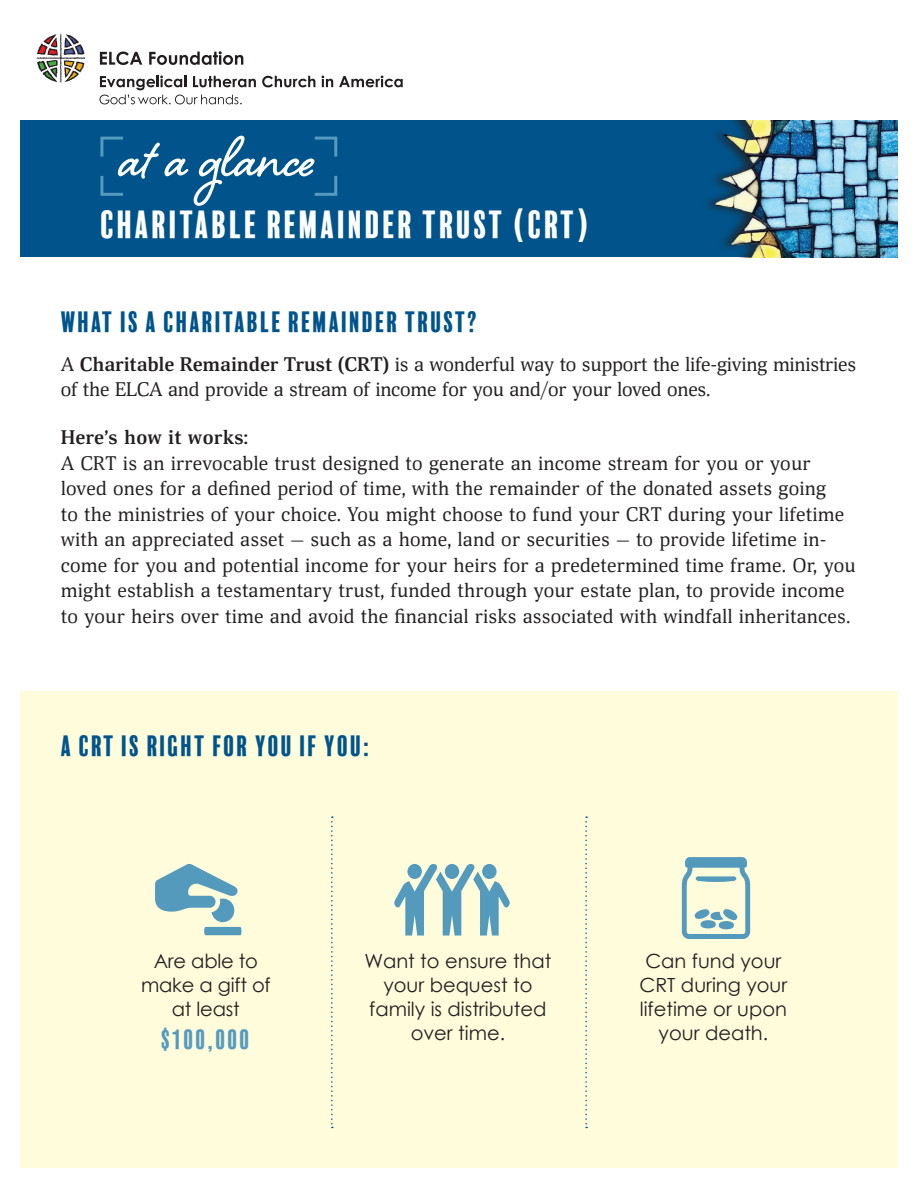
<style>
.page{position:relative;width:918px;height:1188px;background:#fff}
.page>*{position:absolute;margin:0;border:0;box-sizing:border-box;transform-origin:0 0}
.t1{font:700 72px "Shelby";letter-spacing:-.005em;color:#fff}
.t2{font:36px "Balboa Plus Fill";letter-spacing:.025em;color:#fff}
.t3{font:27px "Balboa Plus Fill";letter-spacing:.025em;color:#00548b}
.t4{font:25.5px "Balboa Plus Fill";letter-spacing:.03em;color:#569bbe}
.t5{font:19.5px/25.5px "Deca Serif";letter-spacing:.01em;color:#231f20}
.t6{font:19.5px/25.5px "Deca Serif";letter-spacing:-.01em;color:#231f20}
.t7{font:19.5px/24px "Century Gothic";color:#231f20;text-align:center}
.t8{font:700 19.5px "Deca Serif";letter-spacing:.01em;color:#231f20}
.s1{font-weight:700}
</style>
<div class="page">
<div style="left:20px;top:691px;width:878px;height:477px;background:#fefcdb"></div>
<div style="left:20px;top:121px;width:878px;height:136px;background:#00548b"></div>
<img style="left:715px;top:121px;width:183px;height:136px">
<svg style="left:262px;top:76px;width:53px;height:11px"></svg>
<svg style="left:322px;top:76px;width:11px;height:11px"></svg>
<svg style="left:339px;top:76px;width:64px;height:11px"></svg>
<svg style="left:100px;top:76px;width:156px;height:28px"></svg>
<svg style="left:37px;top:34px;width:48px;height:48px"></svg>
<svg style="left:100px;top:52px;width:42px;height:13px"></svg>
<svg style="left:149px;top:51px;width:94px;height:14px"></svg>
<svg style="left:314px;top:136px;width:24px;height:21px"></svg>
<svg style="left:314px;top:175px;width:24px;height:21px"></svg>
<svg style="left:100px;top:136px;width:23px;height:21px"></svg>
<svg style="left:100px;top:175px;width:23px;height:21px"></svg>
<svg style="left:394px;top:864px;width:116px;height:72px"></svg>
<svg style="left:155px;top:864px;width:86px;height:71px"></svg>
<svg style="left:682px;top:857px;width:68px;height:82px"></svg>
<svg style="left:331px;top:816px;width:2px;height:312px"></svg>
<svg style="left:585px;top:816px;width:2px;height:312px"></svg>
<p class="t1" style="left:119px;top:109px;width:198px">at a glance</p>
<p class="t2" style="left:100px;top:205px;width:492px">CHARITABLE REMAINDER TRUST (CRT)</p>
<p class="t3" style="left:61px;top:306px;width:419px">WHAT IS A CHARITABLE REMAINDER TRUST?</p>
<p class="t6" style="left:61px;top:352px;width:797px">A <span class="s1">Charitable Remainder Trust (CRT)</span> is a wonderful way to support the life-giving ministries of the ELCA and provide a stream of income for you and/or your loved ones.</p>
<p class="t8" style="left:61px;top:426px;width:189px">Here’s how it works:</p>
<p class="t5" style="left:61px;top:451px;width:796px">A CRT is an irrevocable trust designed to generate an income stream for you or your loved ones for a defined period of time, with the remainder of the donated assets going<br>to the ministries of your choice. You might choose to fund your CRT during your lifetime with an appreciated asset — such as a home, land or securities — to provide lifetime in&shy;come for you and potential income for your heirs for a predetermined time frame. Or, you might establish a testamentary trust, funded through your estate plan, to provide income to your heirs over time and avoid the financial risks associated with windfall inheritances.</p>
<p class="t3" style="left:61px;top:731px;width:312px">A CRT IS RIGHT FOR YOU IF YOU:</p>
<p class="t7" style="left:141px;top:949px;width:131px">Are able to make a gift of</p>
<p class="t7" style="left:172px;top:997px;width:70px">at least</p>
<p class="t4" style="left:161px;top:1025px;width:91px">$100,000</p>
<p class="t7" style="left:364px;top:949px;width:189px">Want to ensure that your bequest to family is distributed over time.</p>
<p class="t7" style="left:640px;top:949px;width:149px">Can fund your<br>CRT during your lifetime or upon your death.</p>
</div>
